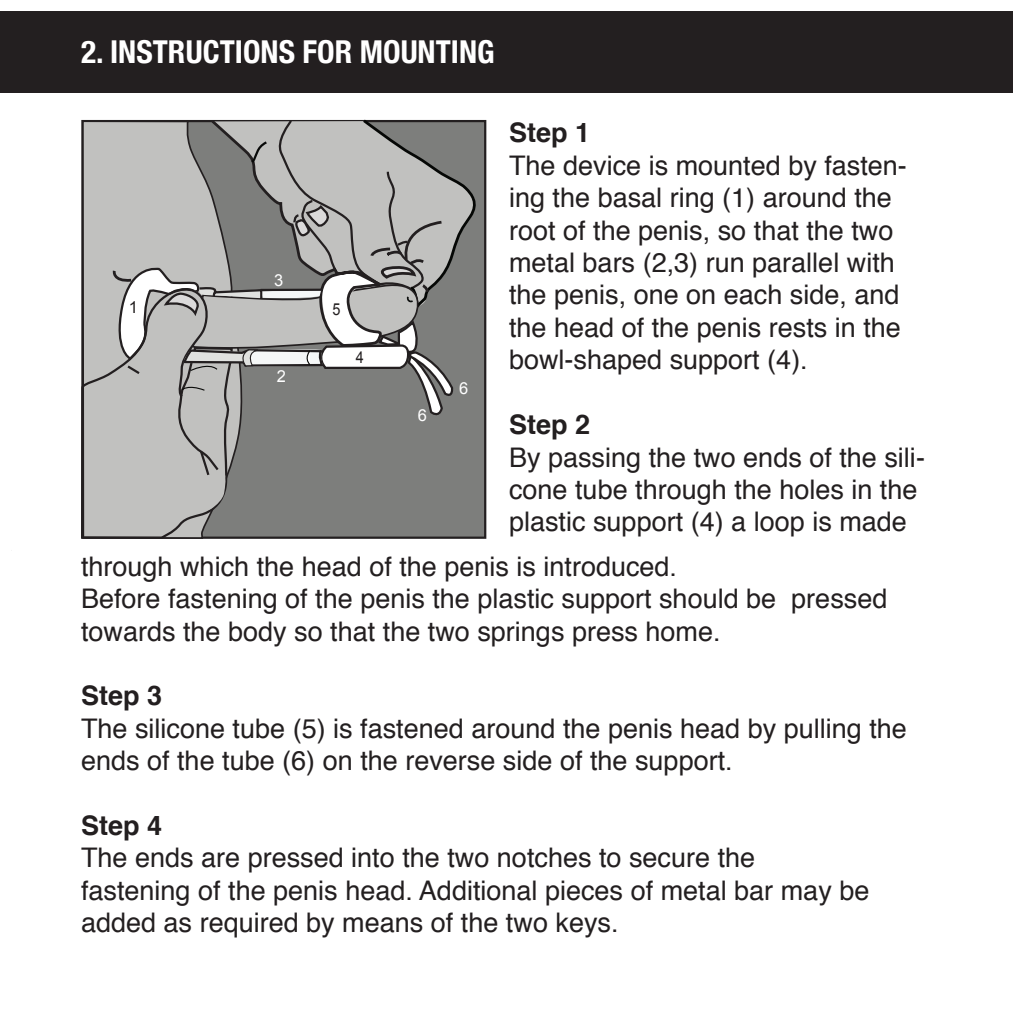
<style>
.page{position:relative;width:1013px;height:1013px;background:#fff}
.page>*{position:absolute;margin:0;border:0;box-sizing:border-box;transform-origin:0 0}
.t1{font:700 condensed 31.5px "Helvetica Neue";color:#fff}
.t2{font:27px/32.4px "Helvetica";color:#231f20}
.t3{font:700 27px "Helvetica";color:#231f20}
.t4{font:16.43px "Arial";color:#fff}
.t5{font:16.43px "Arial";color:#231f20;scale:.87 1}
.t6{font:16.43px "Arial";color:#231f20}
</style>
<div class="page">
<div style="left:0;top:11px;width:1012px;height:81px;background:#231f20"></div>
<div style="left:82px;top:121px;width:403px;height:416px;background:#7d7e7c"></div>
<svg style="left:81px;top:120px;width:168px;height:419px"></svg>
<svg style="left:81px;top:283px;width:153px;height:256px;background:#b0b0ae"></svg>
<svg style="left:198px;top:448px;width:28px;height:66px;background:#a8a8a6"></svg>
<svg style="left:111px;top:119px;width:368px;height:314px"></svg>
<p class="t1" style="left:81px;top:33px;width:415px">2. INSTRUCTIONS FOR MOUNTING</p>
<p class="t6" style="left:129px;top:296px;width:11px">1</p>
<p class="t4" style="left:274px;top:270px;width:11px">3</p>
<p class="t4" style="left:277px;top:365px;width:11px">2</p>
<p class="t5" style="left:332px;top:299px;width:11px">5</p>
<p class="t5" style="left:356px;top:346px;width:11px">4</p>
<p class="t4" style="left:418px;top:405px;width:11px">6</p>
<p class="t4" style="left:459px;top:377px;width:11px">6</p>
<p class="t3" style="left:509px;top:111px;width:83px">Step 1</p>
<p class="t2" style="left:509px;top:150px;width:399px">The device is mounted by fasten&shy;ing the basal ring (1) around the root of the penis, so that the two metal bars (2,3) run parallel with the penis, one on each side, and the head of the penis rests in the bowl-shaped support (4).</p>
<p class="t3" style="left:509px;top:403px;width:83px">Step 2</p>
<p class="t2" style="left:509px;top:441px;width:417px">By passing the two ends of the sili&shy;cone tube through the holes in the plastic support (4) a loop is made</p>
<p class="t2" style="left:81px;top:551px;width:597px">through which the head of the penis is introduced.</p>
<p class="t2" style="left:81px;top:583px;width:807px">Before fastening of the penis the plastic support should be pressed towards the body so that the two springs press home.</p>
<p class="t3" style="left:81px;top:674px;width:83px">Step 3</p>
<p class="t2" style="left:81px;top:713px;width:827px">The silicone tube (5) is fastened around the penis head by pulling the ends of the tube (6) on the reverse side of the support.</p>
<p class="t3" style="left:81px;top:803px;width:83px">Step 4</p>
<p class="t2" style="left:81px;top:842px;width:675px">The ends are pressed into the two notches to secure the</p>
<p class="t2" style="left:81px;top:875px;width:789px">fastening of the penis head. Additional pieces of metal bar may be added as required by means of the two keys.</p>
</div>
